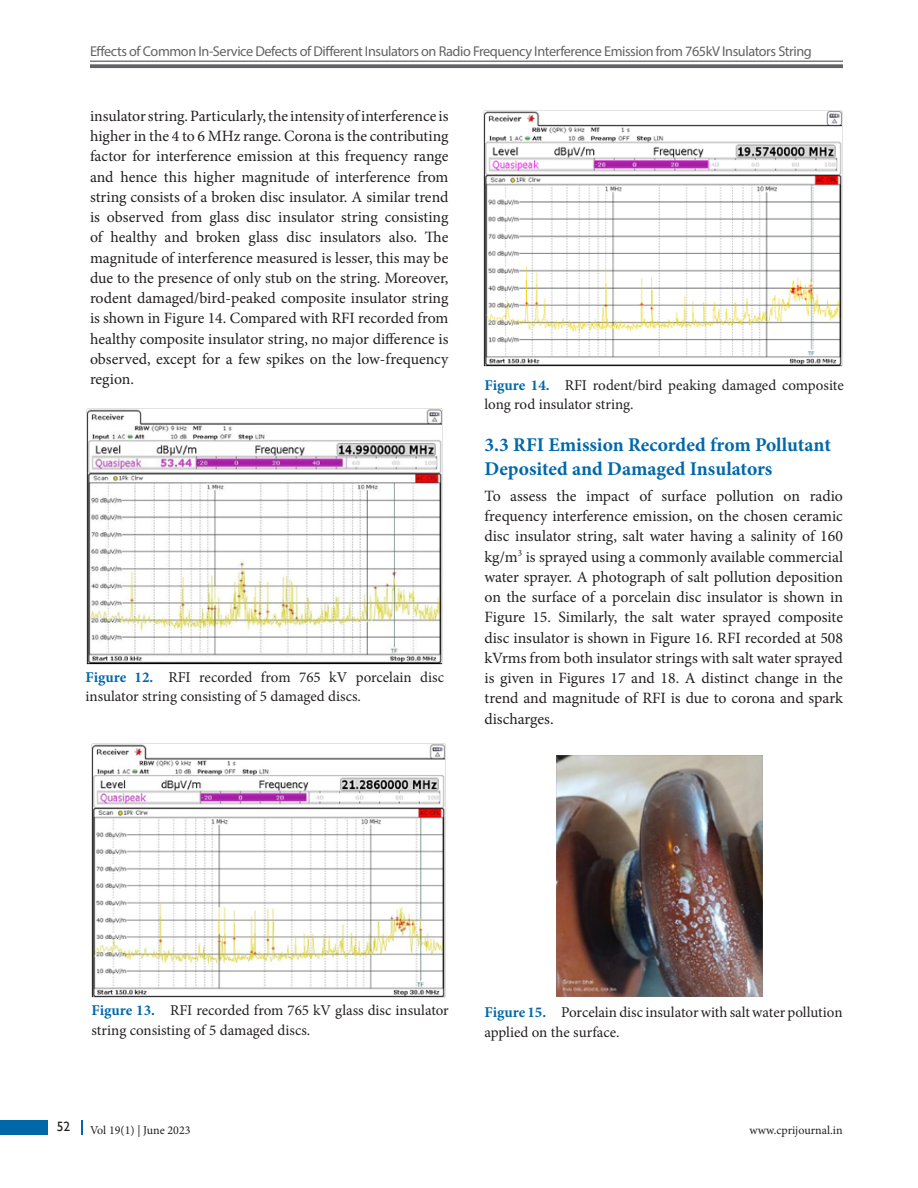
<style>
.page{position:relative;width:918px;height:1188px;background:#fff}
.page>*{position:absolute;margin:0;border:0;box-sizing:border-box;transform-origin:0 0}
.t1{font:700 19.5px/24px "Minion Pro";color:#0068a9}
.Text{font:15.75px/20.2px "Minion Pro";letter-spacing:-.005em;color:#231f20;text-align:justify}
.Fig_cap{font:15px/19.5px "Minion Pro";color:#231f20}
.t2{font:14.25px "Myriad Pro";letter-spacing:-.03em;color:#636366}
.t3{font:13.5px "Gill Sans";color:#231f20}
.t4{font:12px "Minion Pro";color:#231f20}
.s1{font-weight:700;color:#0068a9}
</style>
<div class="page">
<hr style="left:90px;top:61px;width:753px;height:1px;background:#636366">
<svg style="left:90px;top:64px;width:753px;height:4px;background:#6f6f72"></svg>
<div style="left:0;top:1120px;width:47px;height:15px;background:#0068a9"></div>
<svg style="left:81px;top:1120px;width:1px;height:15px"></svg>
<img style="left:86px;top:409px;width:357px;height:256px">
<img style="left:91px;top:743px;width:355px;height:255px">
<img style="left:484px;top:110px;width:358px;height:257px">
<img style="left:556px;top:755px;width:207px;height:242px">
<p class="t2" style="left:90px;top:43px;width:723px">Effects of Common In-Service Defects of Different Insulators on Radio Frequency Interference Emission from 765kV Insulators String</p>
<p class="Text" style="left:90px;top:106px;width:360px">insulator string. Particularly, the intensity of interference is higher in the 4 to 6 MHz range. Corona is the contributing factor for interference emission at this frequency range and hence this higher magnitude of interference from string consists of a broken disc insulator. A similar trend is observed from glass disc insulator string consisting of healthy and broken glass disc insulators also. The magnitude of interference measured is lesser, this may be due to the presence of only stub on the string. Moreover, rodent damaged/bird-peaked composite insulator string is shown in Figure 14. Compared with RFI recorded from healthy composite insulator string, no major difference is observed, except for a few spikes on the low-frequency region.</p>
<p class="Fig_cap" style="left:86px;top:667px;width:360px"><span class="s1">Figure 12.</span> RFI recorded from 765 kV porcelain disc insulator string consisting of 5 damaged discs.</p>
<p class="Fig_cap" style="left:484px;top:375px;width:361px"><span class="s1">Figure 14.</span> RFI rodent/bird peaking damaged composite long rod insulator string.</p>
<h2 class="t1" style="left:484px;top:432px;width:348px">3.3 RFI Emission Recorded from Pollutant<br>Deposited and Damaged Insulators</h2>
<p class="Text" style="left:484px;top:486px;width:360px">To assess the impact of surface pollution on radio frequency interference emission, on the chosen ceramic disc insulator string, salt water having a salinity of 160 kg/m<sup>3</sup> is sprayed using a commonly available commercial water sprayer. A photograph of salt pollution deposition on the surface of a porcelain disc insulator is shown in Figure 15. Similarly, the salt water sprayed composite disc insulator is shown in Figure 16. RFI recorded at 508 kVrms from both insulator strings with salt water sprayed is given in Figures 17 and 18. A distinct change in the trend and magnitude of RFI is due to corona and spark discharges.</p>
<p class="Fig_cap" style="left:92px;top:1001px;width:359px"><span class="s1">Figure 13.</span> RFI recorded from 765 kV glass disc insulator string consisting of 5 damaged discs.</p>
<p class="Fig_cap" style="left:484px;top:1003px;width:360px"><span class="s1">Figure 15.</span> Porcelain disc insulator with salt water pollution applied on the surface.</p>
<p class="t3" style="left:57px;top:1118px;width:15px">52</p>
<p class="t4" style="left:90px;top:1123px;width:102px">Vol 19(1) | June 2023</p>
<p class="t4" style="left:750px;top:1123px;width:95px">www.cprijournal.in</p>
</div>
